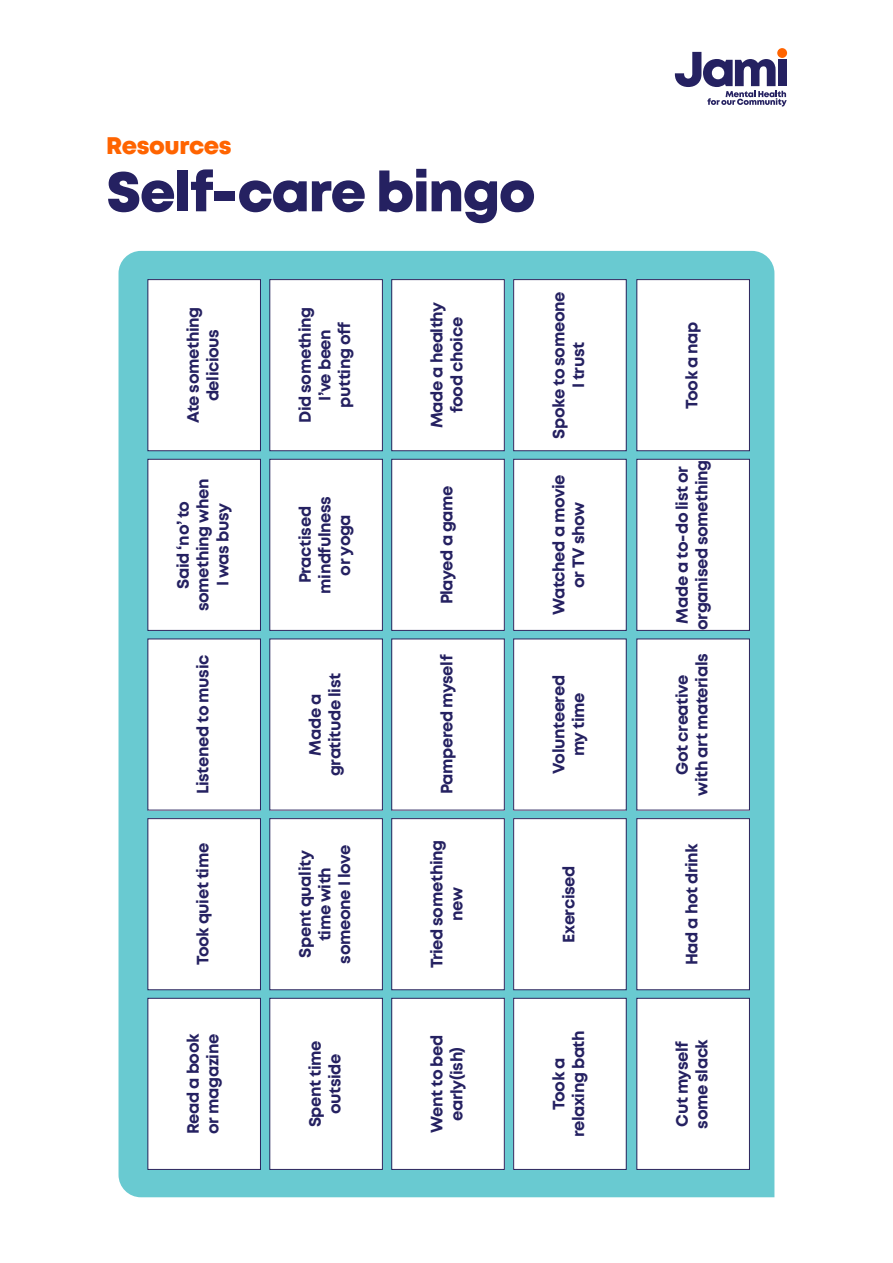
<style>
.page{position:relative;width:893px;height:1263px;background:#fff}
.page>*{position:absolute;margin:0;border:0;box-sizing:border-box;transform-origin:0 0}
.t1{font:800 55.5px "Mont";letter-spacing:-.025em;color:#252161}
.t2{font:800 24px "Mont";letter-spacing:-.02em;color:#ff6400}
.t3{font:700 16.5px/19.8px "Mont";letter-spacing:-.025em;color:#252161;text-align:center}
</style>
<div class="page">
<svg style="left:777px;top:48px;width:10px;height:10px"></svg>
<svg style="left:675px;top:52px;width:112px;height:55px"></svg>
<div style="left:119px;top:251px;width:655px;height:946px;background:#69cad1"></div>
<div style="left:148px;top:998px;width:112px;height:171px;background:#fff"></div>
<div style="left:147px;top:998px;width:114px;height:172px;border:1px solid #29245c"></div>
<div style="left:270px;top:998px;width:112px;height:171px;background:#fff"></div>
<div style="left:269px;top:998px;width:114px;height:172px;border:1px solid #29245c"></div>
<div style="left:392px;top:998px;width:112px;height:171px;background:#fff"></div>
<div style="left:391px;top:998px;width:114px;height:172px;border:1px solid #29245c"></div>
<div style="left:514px;top:998px;width:112px;height:171px;background:#fff"></div>
<div style="left:513px;top:998px;width:114px;height:172px;border:1px solid #29245c"></div>
<div style="left:637px;top:998px;width:112px;height:171px;background:#fff"></div>
<div style="left:636px;top:998px;width:114px;height:172px;border:1px solid #29245c"></div>
<div style="left:148px;top:819px;width:112px;height:171px;background:#fff"></div>
<div style="left:147px;top:818px;width:114px;height:172px;border:1px solid #29245c"></div>
<div style="left:270px;top:819px;width:112px;height:171px;background:#fff"></div>
<div style="left:269px;top:818px;width:114px;height:172px;border:1px solid #29245c"></div>
<div style="left:392px;top:819px;width:112px;height:171px;background:#fff"></div>
<div style="left:391px;top:818px;width:114px;height:172px;border:1px solid #29245c"></div>
<div style="left:514px;top:819px;width:112px;height:171px;background:#fff"></div>
<div style="left:513px;top:818px;width:114px;height:172px;border:1px solid #29245c"></div>
<div style="left:637px;top:819px;width:112px;height:171px;background:#fff"></div>
<div style="left:636px;top:818px;width:114px;height:172px;border:1px solid #29245c"></div>
<div style="left:148px;top:639px;width:112px;height:171px;background:#fff"></div>
<div style="left:147px;top:638px;width:114px;height:172px;border:1px solid #29245c"></div>
<div style="left:148px;top:459px;width:112px;height:171px;background:#fff"></div>
<div style="left:147px;top:459px;width:114px;height:172px;border:1px solid #29245c"></div>
<div style="left:148px;top:280px;width:112px;height:171px;background:#fff"></div>
<div style="left:147px;top:279px;width:114px;height:172px;border:1px solid #29245c"></div>
<div style="left:270px;top:639px;width:112px;height:171px;background:#fff"></div>
<div style="left:269px;top:638px;width:114px;height:172px;border:1px solid #29245c"></div>
<div style="left:270px;top:459px;width:112px;height:171px;background:#fff"></div>
<div style="left:269px;top:459px;width:114px;height:172px;border:1px solid #29245c"></div>
<div style="left:270px;top:280px;width:112px;height:171px;background:#fff"></div>
<div style="left:269px;top:279px;width:114px;height:172px;border:1px solid #29245c"></div>
<div style="left:392px;top:639px;width:112px;height:171px;background:#fff"></div>
<div style="left:391px;top:638px;width:114px;height:172px;border:1px solid #29245c"></div>
<div style="left:392px;top:459px;width:112px;height:171px;background:#fff"></div>
<div style="left:391px;top:459px;width:114px;height:172px;border:1px solid #29245c"></div>
<div style="left:392px;top:280px;width:112px;height:171px;background:#fff"></div>
<div style="left:391px;top:279px;width:114px;height:172px;border:1px solid #29245c"></div>
<div style="left:514px;top:639px;width:112px;height:171px;background:#fff"></div>
<div style="left:513px;top:638px;width:114px;height:172px;border:1px solid #29245c"></div>
<div style="left:637px;top:639px;width:112px;height:171px;background:#fff"></div>
<div style="left:636px;top:638px;width:114px;height:172px;border:1px solid #29245c"></div>
<div style="left:514px;top:459px;width:112px;height:171px;background:#fff"></div>
<div style="left:513px;top:459px;width:114px;height:172px;border:1px solid #29245c"></div>
<div style="left:637px;top:459px;width:112px;height:171px;background:#fff"></div>
<div style="left:636px;top:459px;width:114px;height:172px;border:1px solid #29245c"></div>
<div style="left:514px;top:280px;width:112px;height:171px;background:#fff"></div>
<div style="left:513px;top:279px;width:114px;height:172px;border:1px solid #29245c"></div>
<div style="left:637px;top:280px;width:112px;height:171px;background:#fff"></div>
<div style="left:636px;top:279px;width:114px;height:172px;border:1px solid #29245c"></div>
<p class="t2" style="left:106px;top:130px;width:127px">Resources</p>
<p class="t1" style="left:106px;top:156px;width:431px">Self-care bingo</p>
<p class="t3" style="left:183px;top:423px;width:118px;rotate:-90deg">Ate something delicious</p>
<p class="t3" style="left:173px;top:611px;width:134px;rotate:-90deg">Said ‘no’ to something when<br>I was busy</p>
<p class="t3" style="left:193px;top:794px;width:141px;rotate:-90deg">Listened to music</p>
<p class="t3" style="left:295px;top:423px;width:118px;rotate:-90deg">Did something<br>I’ve been putting off</p>
<p class="t3" style="left:295px;top:594px;width:99px;rotate:-90deg">Practised mindfulness or yoga</p>
<p class="t3" style="left:305px;top:776px;width:105px;rotate:-90deg">Made a gratitude list</p>
<p class="t3" style="left:427px;top:428px;width:128px;rotate:-90deg">Made a healthy food choice</p>
<p class="t3" style="left:437px;top:604px;width:121px;rotate:-90deg">Played a game</p>
<p class="t3" style="left:437px;top:794px;width:141px;rotate:-90deg">Pampered myself</p>
<p class="t3" style="left:193px;top:965px;width:124px;rotate:-90deg">Took quiet time</p>
<p class="t3" style="left:295px;top:963px;width:120px;rotate:-90deg">Spent quality time with someone I love</p>
<p class="t3" style="left:427px;top:968px;width:130px;rotate:-90deg">Tried something new</p>
<p class="t3" style="left:549px;top:439px;width:149px;rotate:-90deg">Spoke to someone<br>I trust</p>
<p class="t3" style="left:549px;top:615px;width:142px;rotate:-90deg">Watched a movie or TV show</p>
<p class="t3" style="left:549px;top:774px;width:100px;rotate:-90deg">Volunteered my time</p>
<p class="t3" style="left:559px;top:943px;width:79px;rotate:-90deg">Exercised</p>
<p class="t3" style="left:682px;top:409px;width:89px;rotate:-90deg">Took a nap</p>
<p class="t3" style="left:672px;top:630px;width:172px;rotate:-90deg">Made a to-do list or organised something</p>
<p class="t3" style="left:672px;top:796px;width:144px;rotate:-90deg">Got creative<br>with art materials</p>
<p class="t3" style="left:682px;top:965px;width:124px;rotate:-90deg">Had a hot drink</p>
<p class="t3" style="left:183px;top:1134px;width:102px;text-align:left;rotate:-90deg">Read a book or magazine</p>
<p class="t3" style="left:305px;top:1127px;width:89px;rotate:-90deg">Spent time outside</p>
<p class="t3" style="left:427px;top:1133px;width:100px;rotate:-90deg">Went to bed early(ish)</p>
<p class="t3" style="left:549px;top:1137px;width:109px;rotate:-90deg">Took a relaxing bath</p>
<p class="t3" style="left:672px;top:1129px;width:91px;text-align:left;rotate:-90deg">Cut myself some slack</p>
</div>
